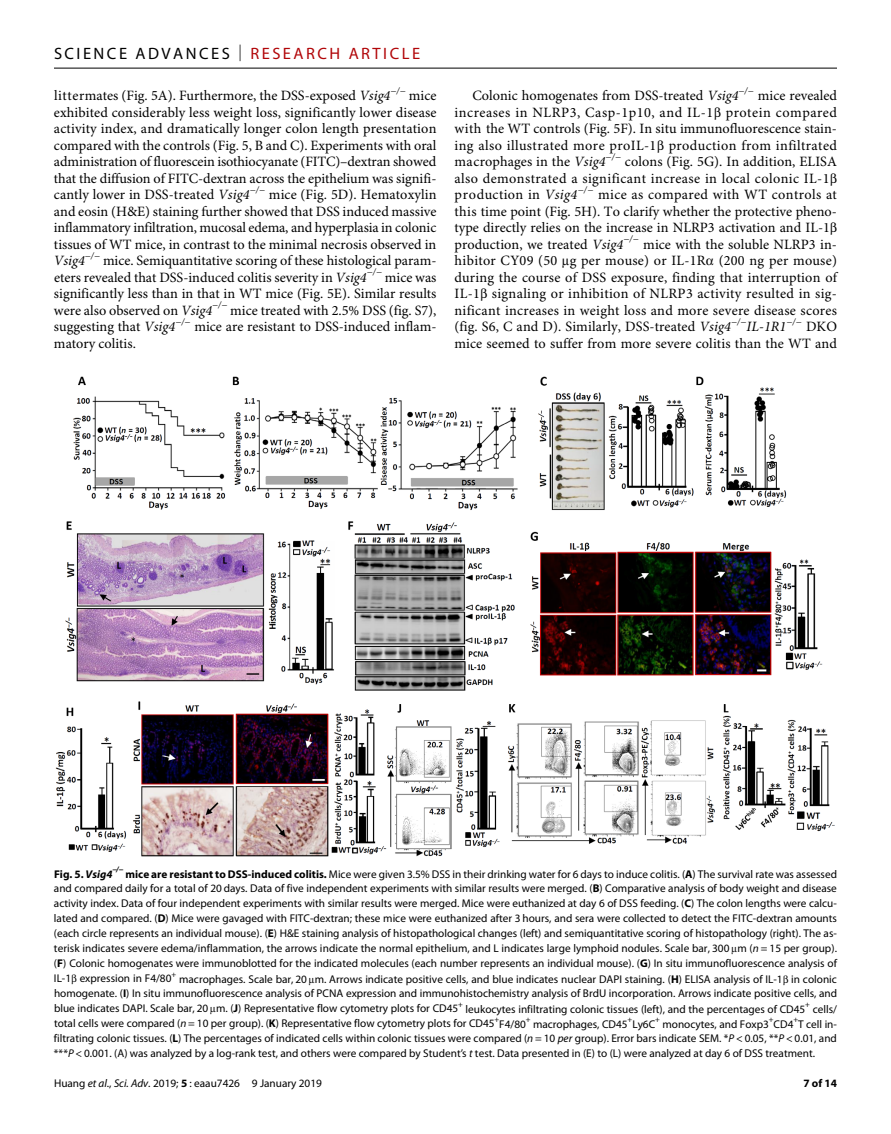
<style>
.page{position:relative;width:891px;height:1134px;background:#fff}
.page>*{position:absolute;margin:0;border:0;box-sizing:border-box;transform-origin:0 0}
.t1{font:16.5px "Myriad Pro";letter-spacing:.15em;color:#000}
.t2{font:14.25px/16.5px "Minion Pro";letter-spacing:.01em;color:#000;text-align:justify}
.t3{font:11.25px/15px "Myriad Pro";color:#000;text-align:justify}
.t4{font:700 11.25px "Myriad Pro";color:#000}
.s1{font-weight:300}
.s2{color:#b10508}
.s3{font-style:italic}
.s4{font-weight:700}
.s5{font-weight:700;font-style:italic}
</style>
<div class="page">
<hr style="left:54px;top:68px;width:783px;height:1px;background:#000">
<img style="left:55px;top:377px;width:780px;height:479px">
<h1 class="t1" style="left:54px;top:40px;width:368px">SCIENCE ADVANCES <span class="s1">|</span> <span class="s2">RESEARCH ARTICLE</span></h1>
<p class="t2" style="left:54px;top:89px;width:384px">littermates (Fig. 5A). Furthermore, the DSS-exposed <span class="s3">Vsig4</span><sup>−/−</sup> mice exhibited considerably less weight loss, significantly lower disease activity index, and dramatically longer colon length presentation compared with the controls (Fig. 5, B and C). Experiments with oral administration of fluorescein isothiocyanate (FITC)–dextran showed that the diffusion of FITC-dextran across the epithelium was signifi&shy;cantly lower in DSS-treated <span class="s3">Vsig4</span><sup>−/−</sup> mice (Fig. 5D). Hematoxylin and eosin (H&amp;E) staining further showed that DSS induced massive inflammatory infiltration, mucosal edema, and hyperplasia in colonic tissues of WT mice, in contrast to the minimal necrosis observed in <span class="s3">Vsig4</span><sup>−/−</sup> mice. Semiquantitative scoring of these histological param&shy;eters revealed that DSS-induced colitis severity in <span class="s3">Vsig4</span><sup>−/−</sup> mice was significantly less than in that in WT mice (Fig. 5E). Similar results were also observed on <span class="s3">Vsig4</span><sup>−/−</sup> mice treated with 2.5% DSS (fig. S7), suggesting that <span class="s3">Vsig4</span><sup>−/−</sup> mice are resistant to DSS-induced inflam&shy;matory colitis.</p>
<p class="t2" style="left:454px;top:89px;width:384px;text-align:left;text-indent:18px">Colonic homogenates from DSS-treated <span class="s3">Vsig4</span><sup>−/−</sup> mice revealed increases in NLRP3, Casp-1p10, and IL-1 protein compared with the WT controls (Fig. 5F). In situ immunofluorescence stain&shy;ing also illustrated more proIL-1 production from infiltrated macrophages in the <span class="s3">Vsig4</span><sup>−/−</sup> colons (Fig. 5G). In addition, ELISA also demonstrated a significant increase in local colonic IL-1 production in <span class="s3">Vsig4</span><sup>−/−</sup> mice as compared with WT controls at this time point (Fig. 5H). To clarify whether the protective pheno&shy;type directly relies on the increase in NLRP3 activation and IL-1 production, we treated <span class="s3">Vsig4</span><sup>−/−</sup> mice with the soluble NLRP3 in&shy;hibitor CY09 (50 g per mouse) or IL-1R (200 ng per mouse) during the course of DSS exposure, finding that interruption of IL-1 signaling or inhibition of NLRP3 activity resulted in sig&shy;nificant increases in weight loss and more severe disease scores (fig. S6, C and D). Similarly, DSS-treated <span class="s3">Vsig4</span><sup>−/−</sup><span class="s3">IL-1R1</span><sup>−/−</sup> DKO mice seemed to suffer from more severe colitis than the WT and</p>
<p class="t3" style="left:54px;top:866px;width:785px"><span class="s4">Fig. 5.</span> <span class="s5">Vsig4</span> <sup>−/−</sup> <span class="s4">mice are resistant to DSS-induced colitis.</span> Mice were given 3.5% DSS in their drinking water for 6 days to induce colitis. (<span class="s4">A</span>) The survival rate was assessed and compared daily for a total of 20 days. Data of five independent experiments with similar results were merged. (<span class="s4">B</span>) Comparative analysis of body weight and disease activity index. Data of four independent experiments with similar results were merged. Mice were euthanized at day 6 of DSS feeding. (<span class="s4">C</span>) The colon lengths were calcu&shy;lated and compared. (<span class="s4">D</span>) Mice were gavaged with FITC-dextran; these mice were euthanized after 3 hours, and sera were collected to detect the FITC-dextran amounts (each circle represents an individual mouse). (<span class="s4">E</span>) H&amp;E staining analysis of histopathological changes (left) and semiquantitative scoring of histopathology (right). The as&shy;terisk indicates severe edema/inflammation, the arrows indicate the normal epithelium, and L indicates large lymphoid nodules. Scale bar, 300 m (<span class="s3">n</span> = 15 per group). (<span class="s4">F</span>) Colonic homogenates were immunoblotted for the indicated molecules (each number represents an individual mouse). (<span class="s4">G</span>) In situ immunofluorescence analysis of IL-1 expression in F4/80<sup>+</sup> macrophages. Scale bar, 20 m. Arrows indicate positive cells, and blue indicates nuclear DAPI staining. (<span class="s4">H</span>) ELISA analysis of IL-1 in colonic homogenate. (<span class="s4">I</span>) In situ immunofluorescence analysis of PCNA expression and immunohistochemistry analysis of BrdU incorporation. Arrows indicate positive cells, and blue indicates DAPI. Scale bar, 20 m. (<span class="s4">J</span>) Representative flow cytometry plots for CD45<sup>+</sup> leukocytes infiltrating colonic tissues (left), and the percentages of CD45<sup>+</sup> cells/ total cells were compared (<span class="s3">n</span> = 10 per group). (<span class="s4">K</span>) Representative flow cytometry plots for CD45<sup>+</sup>F4/80<sup>+</sup> macrophages, CD45<sup>+</sup>Ly6C<sup>+</sup> monocytes, and Foxp3<sup>+</sup>CD4<sup>+</sup>T cell in&shy;filtrating colonic tissues. (<span class="s4">L</span>) The percentages of indicated cells within colonic tissues were compared (<span class="s3">n</span> = 10 <span class="s3">per</span> group). Error bars indicate SEM. *<span class="s3">P</span> &lt; 0.05, **<span class="s3">P</span> &lt; 0.01, and ***<span class="s3">P</span> &lt; 0.001. (A) was analyzed by a log-rank test, and others were compared by Student’s <span class="s3">t</span> test. Data presented in (E) to (L) were analyzed at day 6 of DSS treatment.</p>
<p class="t3" style="left:54px;top:1076px;width:269px">Huang <span class="s3">et al</span>., <span class="s3">Sci. Adv.</span> 2019; <span class="s4">5</span> : eaau7426 9 January 2019</p>
<p class="t4" style="left:803px;top:1074px;width:35px">7 of 14</p>
</div>
